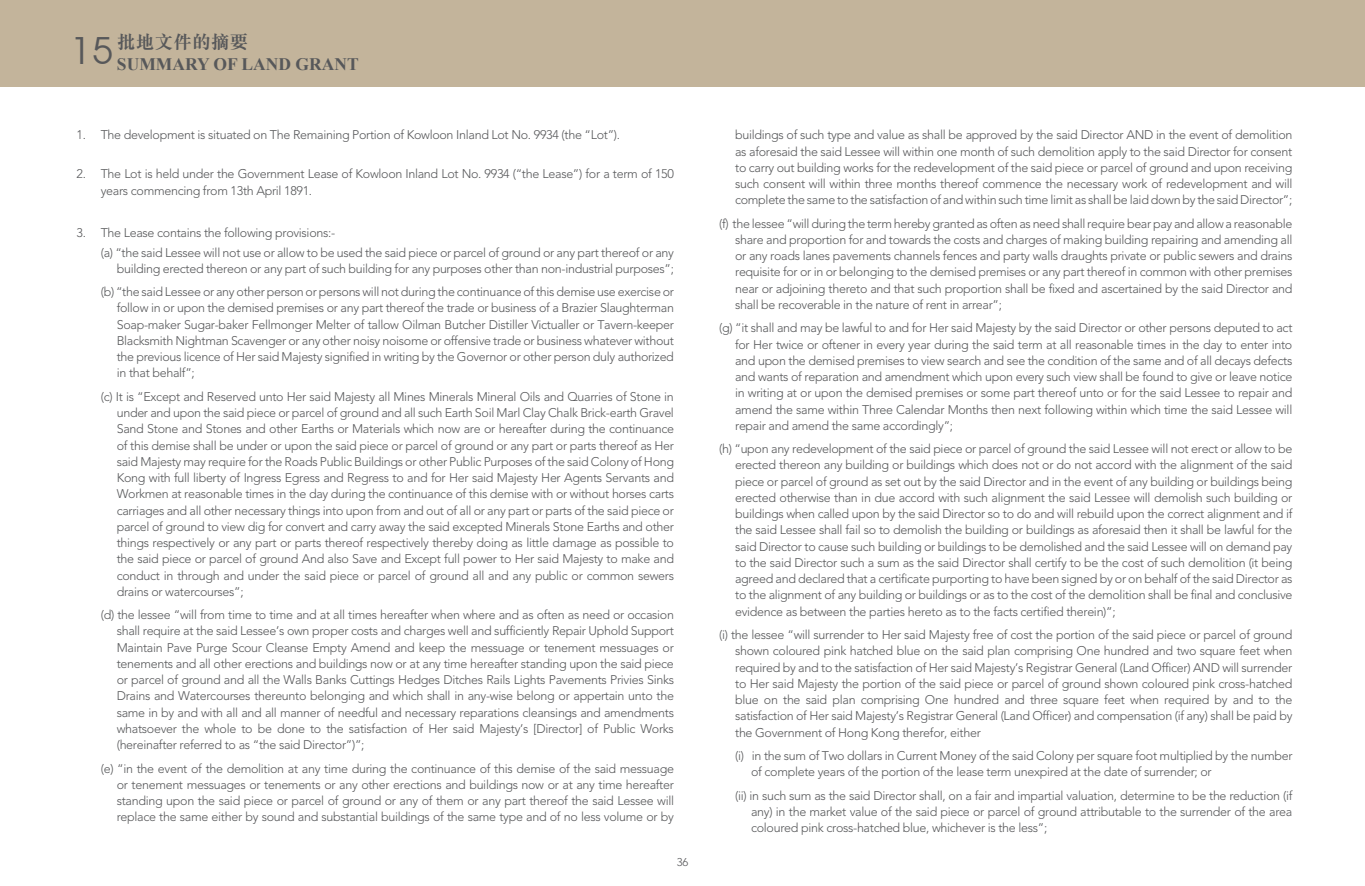
<style>
.page{position:relative;width:1365px;height:886px;background:#fff}
.page>*{position:absolute;margin:0;border:0;box-sizing:border-box;transform-origin:0 0}
.t1{font:700 18.75px "M Sung HK";color:#57585a}
.t2{font:700 17.5px "Times New Roman";color:#57585a}
.t3{font:300 12.5px/16.2px "Avenir LT Std";letter-spacing:-.025em;color:#57585a;text-align:justify}
.t4{font:300 11.25px "Avenir LT Std";color:#57585a}
</style>
<div class="page">
<div style="left:0;top:0;width:1364px;height:86px;background:#c3b49b"></div>
<h1 class="t1" style="left:117px;top:29px;width:133px">批地文件的摘要</h1>
<h2 class="t2" style="left:71px;top:51px;width:289px"><sup>15</sup> SUMMARY OF LAND GRANT</h2>
<p class="t3" style="left:77px;top:127px;width:545px">1. The development is situated on The Remaining Portion of Kowloon Inland Lot No. 9934 (the “Lot”).</p>
<p class="t3" style="left:101px;top:166px;width:574px;text-indent:-24px">2. The Lot is held under the Government Lease of Kowloon Inland Lot No. 9934 (“the Lease”) for a term of 150 years commencing from 13th April 1891.</p>
<p class="t3" style="left:101px;top:223px;width:574px;line-height:19.8px;text-indent:-24px">3. The Lease contains the following provisions:-<br>(a) “the said Lessee will not use or allow to be used the said piece or parcel of ground or any part thereof or any</p>
<p class="t3" style="left:101px;top:257px;width:574px;line-height:23.4px;text-align:right">building erected thereon or any part of such building for any purposes other than non-industrial purposes”; (b) “the said Lessee or any other person or persons will not during the continuance of this demise use exercise or</p>
<p class="t3" style="left:117px;top:300px;width:558px">follow in or upon the demised premises or any part thereof the trade or business of a Brazier Slaughterman Soap-maker Sugar-baker Fellmonger Melter of tallow Oilman Butcher Distiller Victualler or Tavern-keeper Blacksmith Nightman Scavenger or any other noisy noisome or offensive trade or business whatever without the previous licence of Her said Majesty signified in writing by the Governor or other person duly authorized in that behalf”;</p>
<p class="t3" style="left:117px;top:388px;width:559px;text-indent:-16px">(c) It is “Except and Reserved unto Her said Majesty all Mines Minerals Mineral Oils and Quarries of Stone in under and upon the said piece or parcel of ground and all such Earth Soil Marl Clay Chalk Brick-earth Gravel Sand Stone and Stones and other Earths or Materials which now are or hereafter during the continuance of this demise shall be under or upon the said piece or parcel of ground or any part or parts thereof as Her said Majesty may require for the Roads Public Buildings or other Public Purposes of the said Colony of Hong Kong with full liberty of Ingress Egress and Regress to and for Her said Majesty Her Agents Servants and Workmen at reasonable times in the day during the continuance of this demise with or without horses carts carriages and all other necessary things into upon from and out of all or any part or parts of the said piece or parcel of ground to view dig for convert and carry away the said excepted Minerals Stone Earths and other things respectively or any part or parts thereof respectively thereby doing as little damage as possible to the said piece or parcel of ground And also Save and Except full power to Her said Majesty to make and conduct in through and under the said piece or parcel of ground all and any public or common sewers drains or watercourses”;</p>
<p class="t3" style="left:117px;top:607px;width:558px;text-indent:-16px">(d) the lessee “will from time to time and at all times hereafter when where and as often as need or occasion shall require at the said Lessee’s own proper costs and charges well and sufficiently Repair Uphold Support Maintain Pave Purge Scour Cleanse Empty Amend and keep the messuage or tenement messuages or tenements and all other erections and buildings now or at any time hereafter standing upon the said piece or parcel of ground and all the Walls Banks Cuttings Hedges Ditches Rails Lights Pavements Privies Sinks Drains and Watercourses thereunto belonging and which shall in any-wise belong or appertain unto the same in by and with all and all manner of needful and necessary reparations cleansings and amendments whatsoever the whole to be done to the satisfaction of Her said Majesty’s [Director] of Public Works (hereinafter referred to as “the said Director”)”;</p>
<p class="t3" style="left:117px;top:760px;width:558px;text-indent:-16px">(e) “in the event of the demolition at any time during the continuance of this demise of the said messuage or tenement messuages or tenements or any other erections and buildings now or at any time hereafter standing upon the said piece or parcel of ground or any of them or any part thereof the said Lessee will replace the same either by sound and substantial buildings of the same type and of no less volume or by</p>
<p class="t4" style="left:676px;top:855px;width:13px">36</p>
<p class="t3" style="left:735px;top:127px;width:558px">buildings of such type and value as shall be approved by the said Director AND in the event of demolition as aforesaid the said Lessee will within one month of such demolition apply to the said Director for consent to carry out building works for the redevelopment of the said piece or parcel of ground and upon receiving such consent will within three months thereof commence the necessary work of redevelopment and will complete the same to the satisfaction of and within such time limit as shall be laid down by the said Director”;</p>
<p class="t3" style="left:735px;top:215px;width:559px;text-indent:-16px">(f) the lessee “will during the term hereby granted as often as need shall require bear pay and allow a reasonable share and proportion for and towards the costs and charges of making building repairing and amending all or any roads lanes pavements channels fences and party walls draughts private or public sewers and drains requisite for or in or belonging to the demised premises or any part thereof in common with other premises near or adjoining thereto and that such proportion shall be fixed and ascertained by the said Director and shall be recoverable in the nature of rent in arrear”;</p>
<p class="t3" style="left:735px;top:320px;width:559px;text-indent:-16px">(g) “it shall and may be lawful to and for Her said Majesty by the said Director or other persons deputed to act for Her twice or oftener in every year during the said term at all reasonable times in the day to enter into and upon the demised premises to view search and see the condition of the same and of all decays defects and wants of reparation and amendment which upon every such view shall be found to give or leave notice in writing at or upon the demised premises or some part thereof unto or for the said Lessee to repair and amend the same within Three Calendar Months then next following within which time the said Lessee will repair and amend the same accordingly”;</p>
<p class="t3" style="left:735px;top:441px;width:559px;text-indent:-16px">(h) “upon any redevelopment of the said piece or parcel of ground the said Lessee will not erect or allow to be erected thereon any building or buildings which does not or do not accord with the alignment of the said piece or parcel of ground as set out by the said Director and in the event of any building or buildings being erected otherwise than in due accord with such alignment the said Lessee will demolish such building or buildings when called upon by the said Director so to do and will rebuild upon the correct alignment and if the said Lessee shall fail so to demolish the building or buildings as aforesaid then it shall be lawful for the said Director to cause such building or buildings to be demolished and the said Lessee will on demand pay to the said Director such a sum as the said Director shall certify to be the cost of such demolition (it being agreed and declared that a certificate purporting to have been signed by or on behalf of the said Director as to the alignment of any building or buildings or as to the cost of the demolition shall be final and conclusive evidence as between the parties hereto as to the facts certified therein)”;</p>
<p class="t3" style="left:735px;top:627px;width:559px;text-indent:-16px">(i) the lessee “will surrender to Her said Majesty free of cost the portion of the said piece or parcel of ground shown coloured pink hatched blue on the said plan comprising One hundred and two square feet when required by and to the satisfaction of Her said Majesty’s Registrar General (Land Officer) AND will surrender to Her said Majesty the portion of the said piece or parcel of ground shown coloured pink cross-hatched blue on the said plan comprising One hundred and three square feet when required by and to the satisfaction of Her said Majesty’s Registrar General (Land Officer) and compensation (if any) shall be paid by the Government of Hong Kong therefor, either</p>
<p class="t3" style="left:751px;top:747px;width:543px;text-indent:-16px">(i) in the sum of Two dollars in Current Money of the said Colony per square foot multiplied by the number of complete years of the portion of the lease term unexpired at the date of surrender; or</p>
<p class="t3" style="left:751px;top:787px;width:542px;text-indent:-16px">(ii) in such sum as the said Director shall, on a fair and impartial valuation, determine to be the reduction (if any) in the market value of the said piece or parcel of ground attributable to the surrender of the area coloured pink cross-hatched blue, whichever is the less”;</p>
</div>
